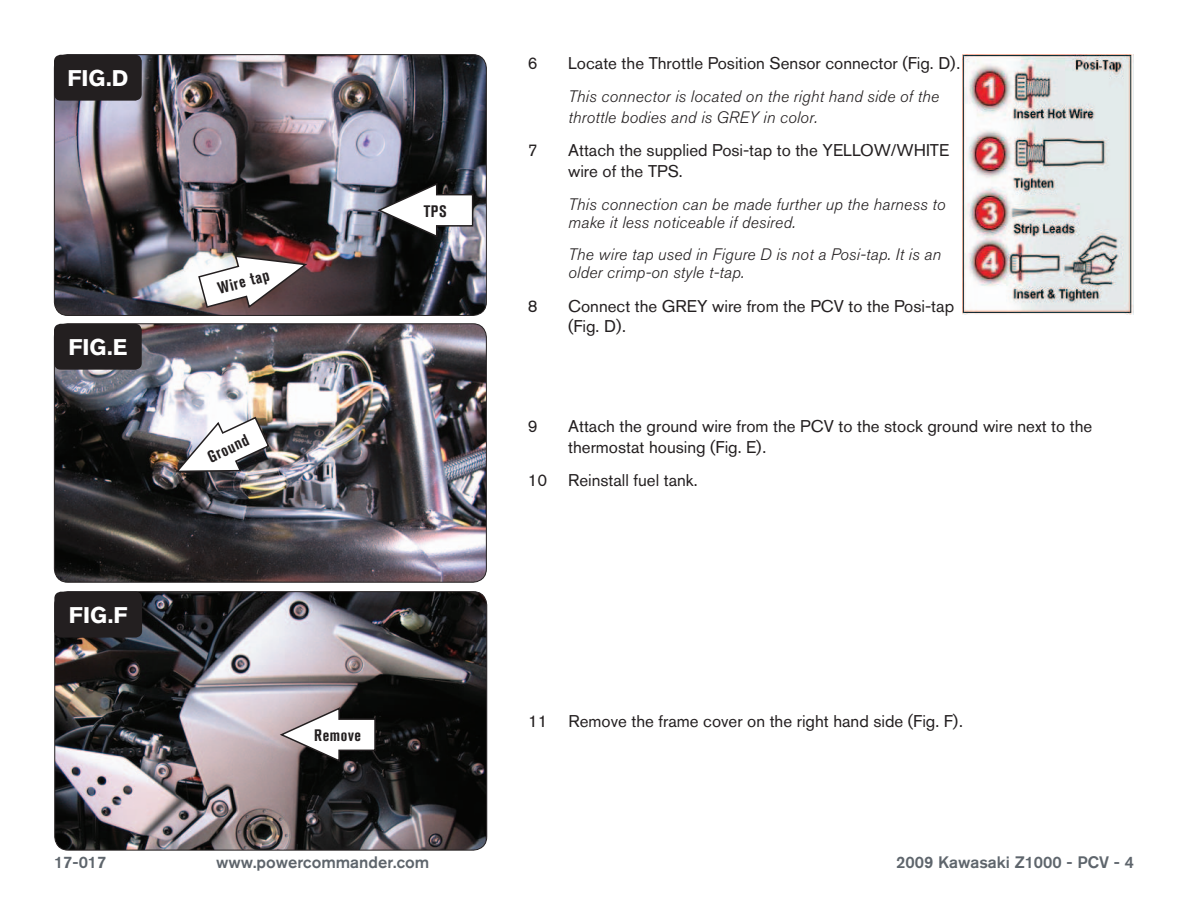
<style>
.page{position:relative;width:1188px;height:918px;background:#fff}
.page>*{position:absolute;margin:0;border:0;box-sizing:border-box;transform-origin:0 0}
.t1{font:700 22.5px "Akzidenz Grotesk BQ";color:#fff}
.Bodycopy{font:16.8px/20.2px "Akzidenz Grotesk BQ";color:#231f20}
.Bodycopy-2{font:italic 300 16.5px/18px "Akzidenz Grotesk BQ";letter-spacing:.01em;color:#231f20}
.t2{font:500 16.5px "Akzidenz Grotesk BQ";color:#5e656c}
.Callouts{font:700 condensed 16.5px "Akzidenz Grotesk BQ";letter-spacing:.04em;color:#231f20}
</style>
<div class="page">
<img style="left:54px;top:55px;width:432px;height:260px">
<div style="left:54px;top:54px;width:433px;height:262px;border:1px solid #231f20;border-radius:14px"></div>
<div style="left:54px;top:55px;width:88px;height:46px;background:#231f20;border-radius:7px"></div>
<img style="left:54px;top:324px;width:431px;height:257px">
<div style="left:54px;top:323px;width:433px;height:260px;border:1px solid #231f20;border-radius:14px"></div>
<div style="left:54px;top:324px;width:88px;height:46px;background:#231f20;border-radius:7px"></div>
<svg style="left:197px;top:254px;width:112px;height:55px"></svg>
<img style="left:962px;top:54px;width:172px;height:260px">
<svg style="left:376px;top:182px;width:98px;height:57px"></svg>
<img style="left:174px;top:416px;width:96px;height:57px">
<img style="left:55px;top:592px;width:432px;height:258px">
<div style="left:54px;top:591px;width:433px;height:259px;border:1px solid #231f20;border-radius:14px"></div>
<div style="left:54px;top:592px;width:88px;height:46px;background:#231f20;border-radius:7px"></div>
<svg style="left:278px;top:706px;width:99px;height:57px"></svg>
<p class="t1" style="left:67px;top:65px;width:62px">FIG.D</p>
<p class="t1" style="left:68px;top:334px;width:61px">FIG.E</p>
<p class="t1" style="left:69px;top:602px;width:60px">FIG.F</p>
<p class="Callouts" style="left:216px;top:279px;width:54px;rotate:-15deg">Wire tap</p>
<p class="Callouts" style="left:205px;top:449px;width:45px;rotate:-25deg">Ground</p>
<p class="Callouts" style="left:424px;top:201px;width:24px">TPS</p>
<p class="Callouts" style="left:314px;top:726px;width:48px">Remove</p>
<p class="Bodycopy" style="left:528px;top:53px;width:11px">6</p>
<p class="Bodycopy" style="left:568px;top:53px;width:394px">Locate the Throttle Position Sensor connector (Fig. D).</p>
<p class="Bodycopy-2" style="left:568px;top:87px;width:372px;line-height:20.2px">This connector is located on the right hand side of the throttle bodies and is GREY in color.</p>
<p class="Bodycopy" style="left:528px;top:140px;width:11px">7</p>
<p class="Bodycopy" style="left:568px;top:140px;width:383px">Attach the supplied Posi-tap to the YELLOW/WHITE wire of the TPS.</p>
<p class="Bodycopy-2" style="left:568px;top:196px;width:379px">This connection can be made further up the harness to make it less noticeable if desired.</p>
<p class="Bodycopy-2" style="left:568px;top:245px;width:374px">The wire tap used in Figure D is not a Posi-tap. It is an older crimp-on style t-tap.</p>
<p class="Bodycopy" style="left:528px;top:296px;width:11px">8</p>
<p class="Bodycopy" style="left:568px;top:296px;width:387px">Connect the GREY wire from the PCV to the Posi-tap (Fig. D).</p>
<p class="Bodycopy" style="left:528px;top:416px;width:11px">9</p>
<p class="Bodycopy" style="left:568px;top:416px;width:526px">Attach the ground wire from the PCV to the stock ground wire next to the thermostat housing (Fig. E).</p>
<p class="Bodycopy" style="left:528px;top:470px;width:171px">10 Reinstall fuel tank.</p>
<p class="Bodycopy" style="left:528px;top:711px;width:437px">11 Remove the frame cover on the right hand side (Fig. F).</p>
<p class="t2" style="left:54px;top:852px;width:54px">17-017</p>
<p class="t2" style="left:216px;top:852px;width:215px">www.powercommander.com</p>
<p class="t2" style="left:896px;top:852px;width:239px">2009 Kawasaki Z1000 - PCV - 4</p>
</div>
